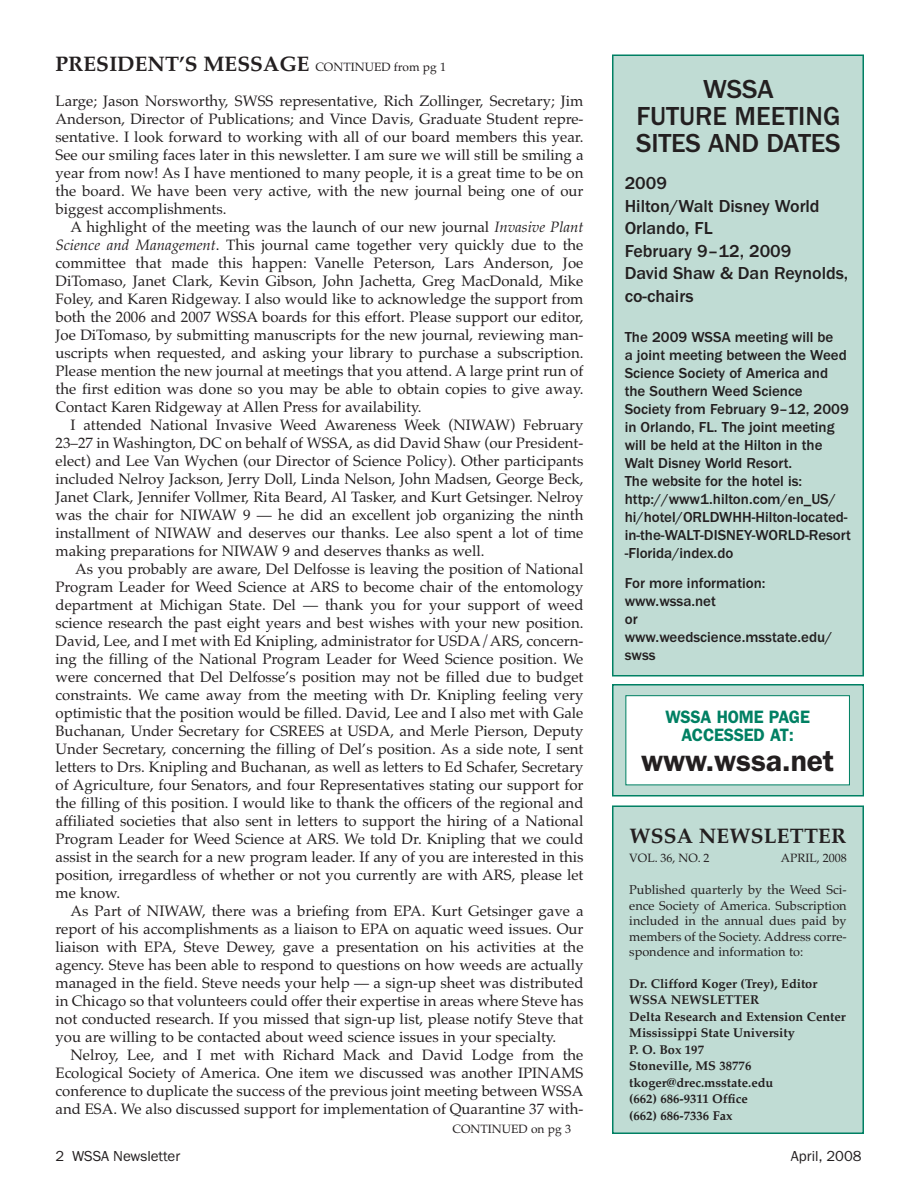
<style>
.page{position:relative;width:918px;height:1188px;background:#fff}
.page>*{position:absolute;margin:0;border:0;box-sizing:border-box;transform-origin:0 0}
.t1{font:600 30px "Franklin Gothic";letter-spacing:-.005em;color:#231f20}
.t2{font:700 27px/27px "Franklin Gothic";color:#231f20;text-align:center}
.t3{font:700 21px "Palatino";color:#231f20}
.t4{font:700 18px/22.5px "Franklin Gothic";color:#231f20}
.t5{font:600 18px/18px "Franklin Gothic";letter-spacing:-.01em;color:#008063;text-align:center;scale:.95 1}
.t6{font:15px/18px "Palatino";color:#231f20;text-align:justify}
.t7{font:700 15px/18px "Franklin Gothic";color:#231f20}
.t8{font:15px "Franklin Gothic";color:#231f20}
.t9{font:700 12.75px/16.5px "Palatino";color:#231f20}
.t10{font:12.75px/15.6px "Palatino";color:#231f20;text-align:justify}
.t11{font:12px "Palatino";color:#231f20}
.s1{font-weight:400;font-size:12px}
.s2{font-style:italic}
</style>
<div class="page">
<div style="left:613px;top:807px;width:249px;height:325px;background:#c0dcd4"></div>
<div style="left:612px;top:805px;width:252px;height:329px;border:2px solid #008063"></div>
<div style="left:613px;top:56px;width:249px;height:619px;background:#c0dcd4"></div>
<div style="left:612px;top:54px;width:252px;height:622px;border:2px solid #008063"></div>
<div style="left:614px;top:686px;width:248px;height:109px;background:#c0dcd4"></div>
<div style="left:612px;top:684px;width:252px;height:112px;border:2px solid #008063"></div>
<div style="left:626px;top:696px;width:223px;height:89px;background:#fff"></div>
<div style="left:626px;top:695px;width:224px;height:90px;border:1px solid #008063"></div>
<h3 class="t3" style="left:56px;top:51px;width:392px">PRESIDENT’S MESSAGE <span class="s1">CONTINUED from pg 1</span></h3>
<p class="t6" style="left:56px;top:92px;width:530px">Large; Jason Norsworthy, SWSS representative, Rich Zollinger, Secretary; Jim Anderson, Director of Publications; and Vince Davis, Graduate Student repre&shy;sentative. I look forward to working with all of our board members this year.<br>See our smiling faces later in this newsletter. I am sure we will still be smiling a year from now! As I have mentioned to many people, it is a great time to be on the board. We have been very active, with the new journal being one of our biggest accomplishments.</p>
<p class="t6" style="left:56px;top:218px;width:530px;text-indent:15px">A highlight of the meeting was the launch of our new journal <span class="s2">Invasive Plant Science and Management</span>. This journal came together very quickly due to the committee that made this happen: Vanelle Peterson, Lars Anderson, Joe DiTomaso, Janet Clark, Kevin Gibson, John Jachetta, Greg MacDonald, Mike Foley, and Karen Ridgeway. I also would like to acknowledge the support from both the 2006 and 2007 WSSA boards for this effort. Please support our editor, Joe DiTomaso, by submitting manuscripts for the new journal, reviewing man&shy;uscripts when requested, and asking your library to purchase a subscription.<br>Please mention the new journal at meetings that you attend. A large print run of the first edition was done so you may be able to obtain copies to give away.<br>Contact Karen Ridgeway at Allen Press for availability.</p>
<p class="t6" style="left:56px;top:416px;width:530px;text-indent:15px">I attended National Invasive Weed Awareness Week (NIWAW) February 23–27 in Washington, DC on behalf of WSSA, as did David Shaw (our President&shy;elect) and Lee Van Wychen (our Director of Science Policy). Other participants included Nelroy Jackson, Jerry Doll, Linda Nelson, John Madsen, George Beck, Janet Clark, Jennifer Vollmer, Rita Beard, Al Tasker, and Kurt Getsinger. Nelroy was the chair for NIWAW 9 — he did an excellent job organizing the ninth installment of NIWAW and deserves our thanks. Lee also spent a lot of time making preparations for NIWAW 9 and deserves thanks as well.</p>
<p class="t6" style="left:55px;top:560px;width:530px;text-indent:20px">As you probably are aware, Del Delfosse is leaving the position of National Program Leader for Weed Science at ARS to become chair of the entomology department at Michigan State. Del — thank you for your support of weed science research the past eight years and best wishes with your new position.<br>David, Lee, and I met with Ed Knipling, administrator for USDA/ARS, concern&shy;ing the filling of the National Program Leader for Weed Science position. We were concerned that Del Delfosse’s position may not be filled due to budget constraints. We came away from the meeting with Dr. Knipling feeling very optimistic that the position would be filled. David, Lee and I also met with Gale Buchanan, Under Secretary for CSREES at USDA, and Merle Pierson, Deputy Under Secretary, concerning the filling of Del’s position. As a side note, I sent letters to Drs. Knipling and Buchanan, as well as letters to Ed Schafer, Secretary of Agriculture, four Senators, and four Representatives stating our support for the filling of this position. I would like to thank the officers of the regional and affiliated societies that also sent in letters to support the hiring of a National Program Leader for Weed Science at ARS. We told Dr. Knipling that we could assist in the search for a new program leader. If any of you are interested in this position, irregardless of whether or not you currently are with ARS, please let me know.</p>
<p class="t6" style="left:56px;top:902px;width:530px;text-indent:15px">As Part of NIWAW, there was a briefing from EPA. Kurt Getsinger gave a report of his accomplishments as a liaison to EPA on aquatic weed issues. Our liaison with EPA, Steve Dewey, gave a presentation on his activities at the agency. Steve has been able to respond to questions on how weeds are actually managed in the field. Steve needs your help — a sign-up sheet was distributed in Chicago so that volunteers could offer their expertise in areas where Steve has not conducted research. If you missed that sign-up list, please notify Steve that you are willing to be contacted about weed science issues in your specialty.</p>
<p class="t6" style="left:56px;top:1046px;width:530px;text-indent:15px">Nelroy, Lee, and I met with Richard Mack and David Lodge from the Ecological Society of America. One item we discussed was another IPINAMS conference to duplicate the success of the previous joint meeting between WSSA and ESA. We also discussed support for implementation of Quarantine 37 with-</p>
<p class="t11" style="left:453px;top:1121px;width:120px">CONTINUED on pg 3</p>
<h2 class="t2" style="left:636px;top:75px;width:206px">WSSA<br>FUTURE MEETING<br>SITES AND DATES</h2>
<p class="t4" style="left:625px;top:172px;width:225px">2009<br>Hilton/Walt Disney World<br>Orlando, FL<br>February 9–12, 2009<br>David Shaw &amp; Dan Reynolds, co-chairs</p>
<p class="t7" style="left:625px;top:328px;width:228px">The 2009 WSSA meeting will be<br>a joint meeting between the Weed<br>Science Society of America and the Southern Weed Science<br>Society from February 9–12, 2009 in Orlando, FL. The joint meeting will be held at the Hilton in the<br>Walt Disney World Resort.<br>The website for the hotel is: http://www1.hilton.com/en_US/ hi/hotel/ORLDWHH-Hilton-located&shy;in-the-WALT-DISNEY-WORLD-Resort -Florida/index.do</p>
<p class="t7" style="left:625px;top:574px;width:209px">For more information: www.wssa.net<br>or www.weedscience.msstate.edu/ swss</p>
<p class="t5" style="left:665px;top:710px;width:154px">WSSA HOME PAGE<br>ACCESSED AT:</p>
<h1 class="t1" style="left:641px;top:751px;width:195px">www.wssa.net</h1>
<h3 class="t3" style="left:630px;top:824px;width:218px">WSSA NEWSLETTER</h3>
<p class="t11" style="left:629px;top:851px;width:82px">VOL. 36, NO. 2</p>
<p class="t11" style="left:781px;top:851px;width:67px">APRIL, 2008</p>
<p class="t10" style="left:629px;top:882px;width:219px">Published quarterly by the Weed Sci&shy;ence Society of America. Subscription included in the annual dues paid by members of the Society. Address corre&shy;spondence and information to:</p>
<p class="t9" style="left:629px;top:975px;width:218px">Dr. Clifford Koger (Trey), Editor<br>WSSA NEWSLETTER<br>Delta Research and Extension Center<br>Mississippi State University<br>P. O. Box 197<br>Stoneville, MS 38776 tkoger@drec.msstate.edu<br>(662) 686-9311 Office<br>(662) 686-7336 Fax</p>
<p class="t8" style="left:56px;top:1147px;width:126px">2 WSSA Newsletter</p>
<p class="t8" style="left:791px;top:1147px;width:72px">April, 2008</p>
</div>
